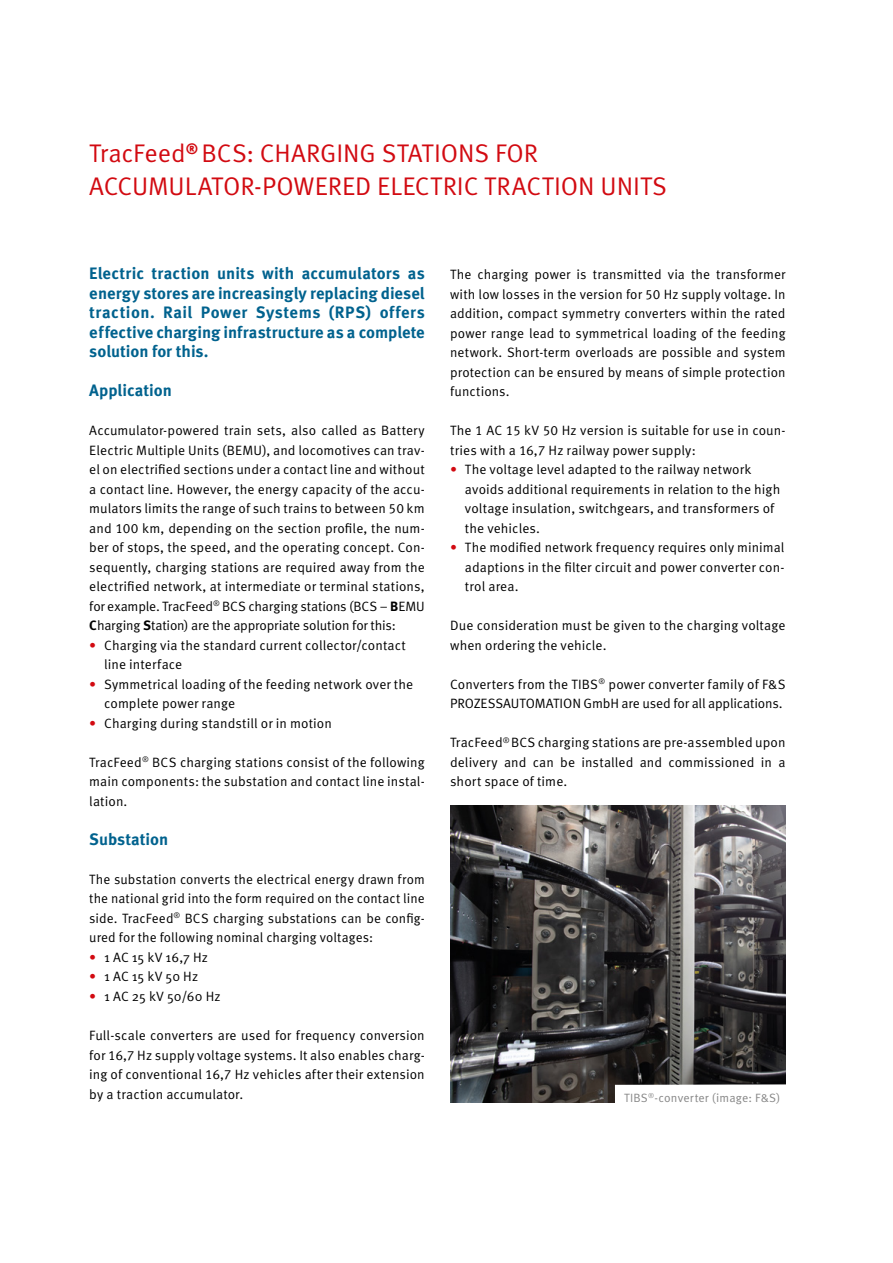
<style>
.page{position:relative;width:893px;height:1263px;background:#fff}
.page>*{position:absolute;margin:0;border:0;box-sizing:border-box;transform-origin:0 0}
.Kapitelüberschrift{font:25.5px/33px "Meta Pro";color:#d20a11}
.Zwischenüberschrift{font:700 16.5px/19.5px "Meta Pro";letter-spacing:-.005em;color:#00628e;text-align:justify}
.Fließtext{font:13.5px/19.5px "Meta Pro";letter-spacing:.005em;color:#000;text-align:justify}
.Bildunterschrift{font:12px "Meta Pro";letter-spacing:.01em;color:#878787}
.s1{font-weight:700}
.s2{color:#d20a11}
</style>
<div class="page">
<img style="left:450px;top:806px;width:336px;height:296px">
<div style="left:615px;top:1084px;width:174px;height:35px;background:#fff"></div>
<p class="Kapitelüberschrift" style="left:89px;top:138px;width:579px">TracFeed<sup>®</sup> BCS: CHARGING STATIONS FOR<br>ACCUMULATOR-POWERED ELECTRIC TRACTION UNITS</p>
<p class="Zwischenüberschrift" style="left:89px;top:264px;width:337px">Electric traction units with accumulators as energy stores are increasingly replacing diesel traction. Rail Power Systems (RPS) offers effective charging infrastructure as a complete solution for this.</p>
<p class="Zwischenüberschrift" style="left:89px;top:381px;width:84px">Application</p>
<p class="Fließtext" style="left:89px;top:421px;width:337px">Accumulator-powered train sets, also called as Battery Electric Multiple Units (BEMU), and locomotives can trav&shy;el on electrified sections under a contact line and without a contact line. However, the energy capacity of the accu&shy;mulators limits the range of such trains to between 50 km and 100 km, depending on the section profile, the num&shy;ber of stops, the speed, and the operating concept. Con&shy;sequently, charging stations are required away from the electrified network, at intermediate or terminal stations, for example. TracFeed<sup>®</sup> BCS charging stations (BCS − <span class="s1">B</span>EMU <span class="s1">C</span>harging <span class="s1">S</span>tation) are the appropriate solution for this:</p>
<p class="Fließtext" style="left:104px;top:636px;width:303px;text-indent:-15px"><span class="s2">•</span> Charging via the standard current collector/contact line interface</p>
<p class="Fließtext" style="left:104px;top:675px;width:311px;text-indent:-15px"><span class="s2">•</span> Symmetrical loading of the feeding network over the complete power range</p>
<p class="Fließtext" style="left:89px;top:714px;width:244px"><span class="s2">•</span> Charging during standstill or in motion</p>
<p class="Fließtext" style="left:89px;top:753px;width:337px">TracFeed<sup>®</sup> BCS charging stations consist of the following main components: the substation and contact line instal&shy;lation.</p>
<p class="Zwischenüberschrift" style="left:89px;top:830px;width:80px">Substation</p>
<p class="Fließtext" style="left:89px;top:870px;width:337px">The substation converts the electrical energy drawn from the national grid into the form required on the contact line side. TracFeed<sup>®</sup> BCS charging substations can be config&shy;ured for the following nominal charging voltages:</p>
<p class="Fließtext" style="left:89px;top:948px;width:120px"><span class="s2">•</span> 1 AC 15 kV 16,7 Hz</p>
<p class="Fließtext" style="left:89px;top:967px;width:110px"><span class="s2">•</span> 1 AC 15 kV 50 Hz</p>
<p class="Fließtext" style="left:89px;top:987px;width:133px"><span class="s2">•</span> 1 AC 25 kV 50/60 Hz</p>
<p class="Fließtext" style="left:89px;top:1026px;width:337px">Full-scale converters are used for frequency conversion for 16,7 Hz supply voltage systems. It also enables charg&shy;ing of conventional 16,7 Hz vehicles after their extension by a traction accumulator.</p>
<p class="Fließtext" style="left:450px;top:265px;width:337px">The charging power is transmitted via the transformer with low losses in the version for 50 Hz supply voltage. In addition, compact symmetry converters within the rated power range lead to symmetrical loading of the feeding network. Short-term overloads are possible and system protection can be ensured by means of simple protection functions.</p>
<p class="Fließtext" style="left:450px;top:421px;width:337px">The 1 AC 15 kV 50 Hz version is suitable for use in coun&shy;tries with a 16,7 Hz railway power supply:</p>
<p class="Fließtext" style="left:465px;top:460px;width:317px;text-align:left;text-indent:-15px"><span class="s2">•</span> The voltage level adapted to the railway network avoids additional requirements in relation to the high voltage insulation, switchgears, and transformers of the vehicles.</p>
<p class="Fließtext" style="left:465px;top:538px;width:321px;text-indent:-15px"><span class="s2">•</span> The modified network frequency requires only minimal adaptions in the filter circuit and power converter con&shy;trol area.</p>
<p class="Fließtext" style="left:450px;top:616px;width:337px">Due consideration must be given to the charging voltage when ordering the vehicle.</p>
<p class="Fließtext" style="left:450px;top:675px;width:337px">Converters from the TIBS<sup>®</sup> power converter family of F&amp;S<br>PROZESSAUTOMATION GmbH are used for all applications.</p>
<p class="Fließtext" style="left:450px;top:733px;width:337px">TracFeed<sup>®</sup> BCS charging stations are pre-assembled upon delivery and can be installed and commissioned in a short space of time.</p>
<p class="Bildunterschrift" style="left:624px;top:1090px;width:158px">TIBS<sup>®</sup>-converter (image: F&amp;S)</p>
</div>
